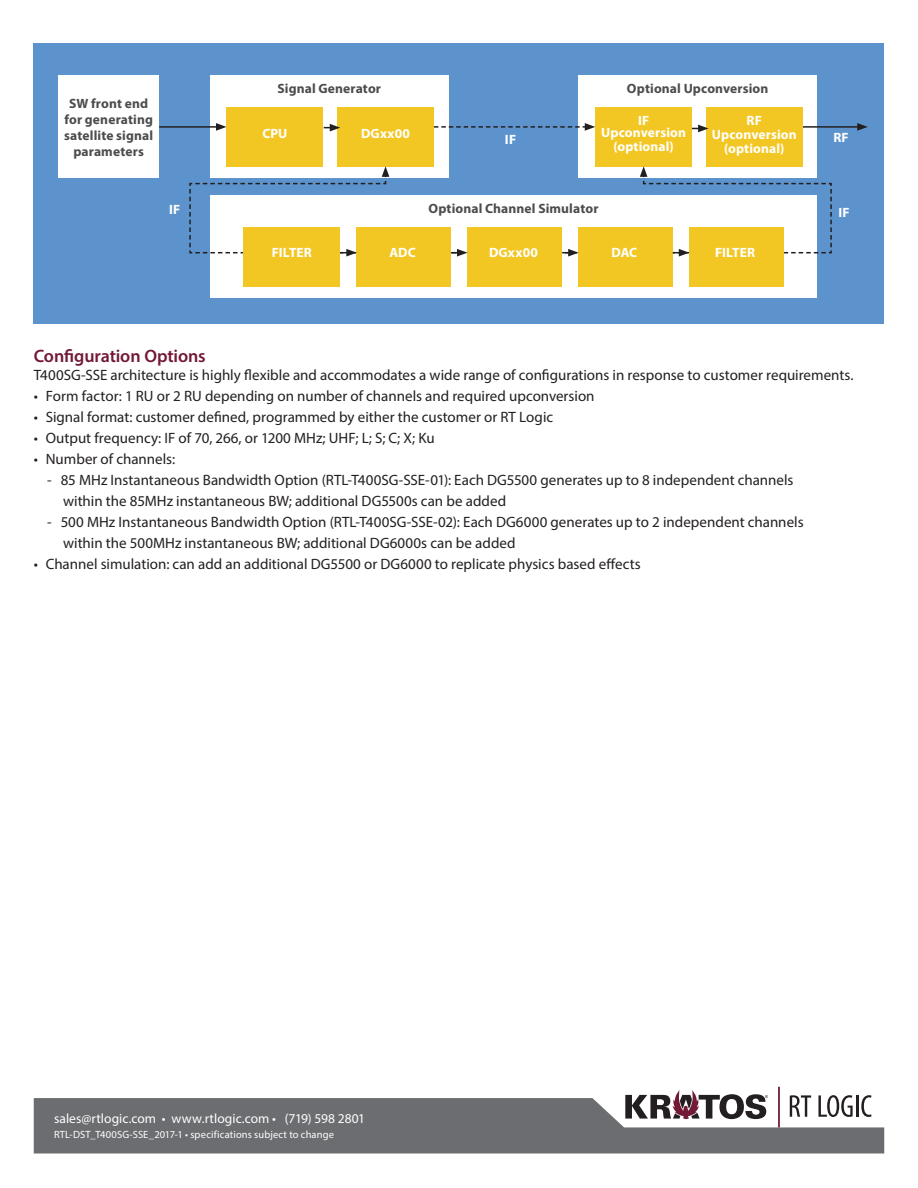
<style>
.page{position:relative;width:918px;height:1188px;background:#fff}
.page>*{position:absolute;margin:0;border:0;box-sizing:border-box;transform-origin:0 0}
.Heading_1{font:600 18px "Myriad Pro";letter-spacing:-.005em;color:#721935}
.Body_Text{font:15px/21px "Myriad Pro";color:#231f20}
.Bullet_2{font:700 13.5px/16.2px "Myriad Pro";letter-spacing:.01em;color:#4b4c4d;text-align:center}
.Bullet_2-2{font:700 13.5px/12px "Myriad Pro";letter-spacing:.01em;color:#fff;text-align:center}
.Footer9{font:13.5px "Myriad Pro";letter-spacing:.005em;color:#fff}
.t1{font:10.5px "Myriad Pro";letter-spacing:.01em;color:#fff}
</style>
<div class="page">
<svg style="left:34px;top:1098px;width:850px;height:56px;fill:#6c6d70"></svg>
<svg style="left:625px;top:1090px;width:143px;height:29px"></svg>
<svg style="left:790px;top:1095px;width:21px;height:22px"></svg>
<svg style="left:818px;top:1095px;width:35px;height:22px"></svg>
<hr style="left:856px;top:1095px;width:2px;height:22px;background:#231f20">
<svg style="left:861px;top:1095px;width:11px;height:22px"></svg>
<hr style="left:778px;top:1087px;width:2px;height:40px;background:#721935">
<div style="left:34px;top:43px;width:850px;height:281px;background:#5d93cd"></div>
<div style="left:58px;top:76px;width:101px;height:102px;background:#fff"></div>
<div style="left:210px;top:76px;width:238px;height:102px;background:#fff"></div>
<div style="left:579px;top:76px;width:238px;height:102px;background:#fff"></div>
<div style="left:210px;top:195px;width:607px;height:103px;background:#fff"></div>
<hr style="left:159px;top:126px;width:59px;height:2px;background:#231f20">
<svg style="left:216px;top:123px;width:11px;height:8px"></svg>
<svg style="left:434px;top:123px;width:161px;height:8px"></svg>
<hr style="left:803px;top:126px;width:57px;height:2px;background:#231f20">
<svg style="left:857px;top:123px;width:11px;height:8px"></svg>
<div style="left:227px;top:107px;width:96px;height:59px;background:#f3c723"></div>
<div style="left:337px;top:107px;width:97px;height:59px;background:#f3c723"></div>
<div style="left:595px;top:107px;width:97px;height:59px;background:#f3c723"></div>
<div style="left:706px;top:107px;width:97px;height:59px;background:#f3c723"></div>
<svg style="left:189px;top:173px;width:643px;height:10px"></svg>
<svg style="left:382px;top:166px;width:7px;height:11px"></svg>
<svg style="left:640px;top:166px;width:7px;height:11px"></svg>
<div style="left:244px;top:227px;width:96px;height:60px;background:#f3c723"></div>
<div style="left:357px;top:227px;width:94px;height:60px;background:#f3c723"></div>
<div style="left:467px;top:227px;width:95px;height:60px;background:#f3c723"></div>
<div style="left:579px;top:227px;width:94px;height:60px;background:#f3c723"></div>
<div style="left:689px;top:227px;width:94px;height:60px;background:#f3c723"></div>
<svg style="left:189px;top:183px;width:643px;height:74px"></svg>
<svg style="left:324px;top:124px;width:16px;height:7px"></svg>
<svg style="left:692px;top:125px;width:17px;height:7px"></svg>
<p class="Bullet_2" style="left:64px;top:95px;width:90px">SW front end for generating satellite signal parameters</p>
<p class="Bullet_2" style="left:277px;top:80px;width:105px">Signal Generator</p>
<p class="Bullet_2" style="left:627px;top:80px;width:143px">Optional Upconversion</p>
<p class="Bullet_2-2" style="left:262px;top:127px;width:27px">CPU</p>
<p class="Bullet_2-2" style="left:361px;top:127px;width:50px">DGxx00</p>
<p class="Bullet_2-2" style="left:505px;top:133px;width:13px">IF</p>
<p class="Bullet_2-2" style="left:601px;top:114px;width:86px">IF<br>Upconversion</p>
<p class="Bullet_2-2" style="left:614px;top:140px;width:62px">(optional)</p>
<p class="Bullet_2-2" style="left:747px;top:114px;width:17px">RF</p>
<p class="Bullet_2-2" style="left:712px;top:128px;width:86px">Upconversion</p>
<p class="Bullet_2-2" style="left:724px;top:142px;width:62px">(optional)</p>
<p class="Bullet_2-2" style="left:833px;top:131px;width:17px">RF</p>
<p class="Bullet_2" style="left:428px;top:200px;width:172px">Optional Channel Simulator</p>
<p class="Bullet_2-2" style="left:169px;top:203px;width:13px">IF</p>
<p class="Bullet_2-2" style="left:838px;top:206px;width:13px">IF</p>
<p class="Bullet_2-2" style="left:272px;top:246px;width:42px">FILTER</p>
<p class="Bullet_2-2" style="left:389px;top:246px;width:28px">ADC</p>
<p class="Bullet_2-2" style="left:489px;top:246px;width:50px">DGxx00</p>
<p class="Bullet_2-2" style="left:612px;top:246px;width:27px">DAC</p>
<p class="Bullet_2-2" style="left:715px;top:246px;width:42px">FILTER</p>
<p class="Heading_1" style="left:34px;top:344px;width:174px">Configuration Options</p>
<p class="Body_Text" style="left:34px;top:364px;width:822px">T400SG-SSE architecture is highly flexible and accommodates a wide range of configurations in response to customer requirements.</p>
<p class="Body_Text" style="left:34px;top:385px;width:562px">• Form factor: 1 RU or 2 RU depending on number of channels and required upconversion</p>
<p class="Body_Text" style="left:34px;top:406px;width:521px">• Signal format: customer defined, programmed by either the customer or RT Logic</p>
<p class="Body_Text" style="left:34px;top:427px;width:402px">• Output frequency: IF of 70, 266, or 1200 MHz; UHF; L; S; C; X; Ku</p>
<p class="Body_Text" style="left:34px;top:448px;width:143px">• Number of channels:</p>
<p class="Body_Text" style="left:63px;top:469px;width:732px;text-indent:-16px">- 85 MHz Instantaneous Bandwidth Option (RTL-T400SG-SSE-01): Each DG5500 generates up to 8 independent channels within the 85MHz instantaneous BW; additional DG5500s can be added</p>
<p class="Body_Text" style="left:63px;top:511px;width:742px;text-indent:-16px">- 500 MHz Instantaneous Bandwidth Option (RTL-T400SG-SSE-02): Each DG6000 generates up to 2 independent channels within the 500MHz instantaneous BW; additional DG6000s can be added</p>
<p class="Body_Text" style="left:34px;top:553px;width:609px">• Channel simulation: can add an additional DG5500 or DG6000 to replicate physics based effects</p>
<p class="Footer9" style="left:54px;top:1110px;width:313px">sales@rtlogic.com • www.rtlogic.com • (719) 598 2801</p>
<p class="t1" style="left:54px;top:1128px;width:282px">RTL-DST_T400SG-SSE_2017-1 • specifications subject to change</p>
</div>
